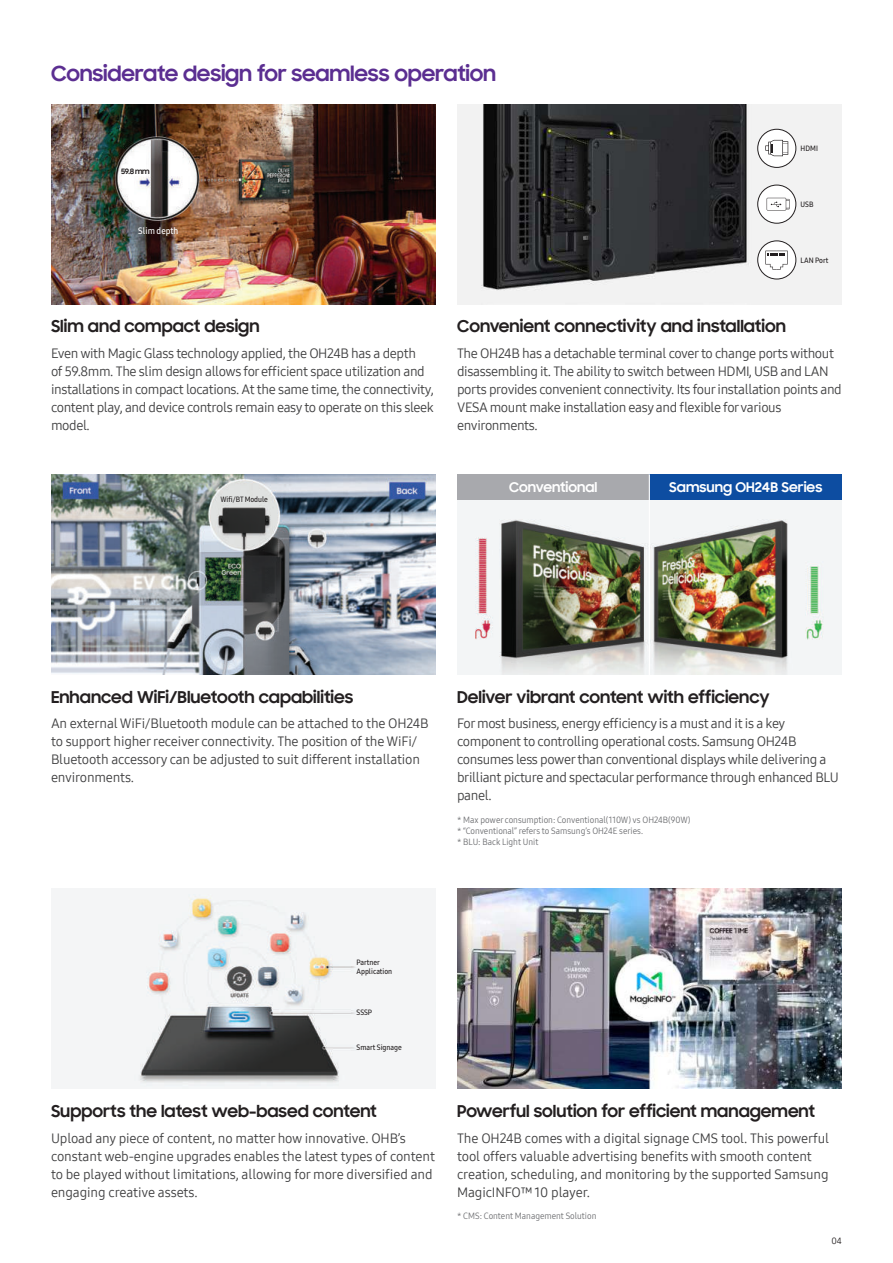
<style>
.page{position:relative;width:893px;height:1263px;background:#fff}
.page>*{position:absolute;margin:0;border:0;box-sizing:border-box;transform-origin:0 0}
.t1{font:700 21px "Samsung Sharp Sans";letter-spacing:-.01em;color:#5b2e91}
.t2{font:700 16.5px "Samsung Sharp Sans";color:#231f20}
.t3{font:13.5px/18px "Samsung One 400";letter-spacing:-.03em;color:#3e3e3f}
.t4{font:13.5px/18px "Samsung One 400";letter-spacing:-.01em;color:#3e3e3f}
.t5{font:700 13.5px "Samsung Sharp Sans";color:#fff}
.t6{font:9px/10.8px "Samsung One 400 C";color:#6d6e71}
.t7{font:9px "Samsung One 600 C";color:#fff}
.t8{font:9px "Samsung One 400";color:#231f20}
.t9{font:7.5px/9px "Samsung One 600 C";color:#231f20}
.t10{font:700 7.5px "Samsung Sharp Sans";color:#231f20}
</style>
<div class="page">
<img style="left:51px;top:889px;width:385px;height:200px">
<img style="left:457px;top:889px;width:385px;height:200px">
<img style="left:51px;top:104px;width:385px;height:200px">
<img style="left:457px;top:104px;width:385px;height:200px">
<div style="left:758px;top:185px;width:38px;height:38px;background:#fff;border-radius:50%"></div>
<div style="left:757px;top:185px;width:39px;height:38px;border:1px solid #231f20;border-radius:50%"></div>
<svg style="left:767px;top:198px;width:22px;height:12px"></svg>
<div style="left:758px;top:129px;width:38px;height:38px;background:#fff;border-radius:50%"></div>
<div style="left:757px;top:129px;width:39px;height:39px;border:1px solid #231f20;border-radius:50%"></div>
<svg style="left:765px;top:140px;width:23px;height:16px"></svg>
<div style="left:758px;top:241px;width:38px;height:38px;background:#fff;border-radius:50%"></div>
<div style="left:757px;top:241px;width:39px;height:38px;border:1px solid #231f20;border-radius:50%"></div>
<svg style="left:765px;top:251px;width:23px;height:19px"></svg>
<img style="left:51px;top:474px;width:385px;height:200px">
<img style="left:457px;top:500px;width:385px;height:174px">
<div style="left:457px;top:474px;width:192px;height:26px;background:#a8a9ad"></div>
<div style="left:649px;top:474px;width:193px;height:26px;background:#0d4da1"></div>
<hr style="left:649px;top:474px;width:1px;height:205px;background:#fff">
<h1 class="t1" style="left:51px;top:64px;width:447px">Considerate design for seamless operation</h1>
<p class="t10" style="left:121px;top:168px;width:30px">59.8 mm</p>
<p class="t7" style="left:138px;top:227px;width:42px">Slim depth</p>
<p class="t9" style="left:801px;top:145px;width:19px">HDMI</p>
<p class="t9" style="left:801px;top:200px;width:14px">USB</p>
<p class="t9" style="left:801px;top:256px;width:29px">LAN Port</p>
<p class="t2" style="left:51px;top:319px;width:210px">Slim and compact design</p>
<p class="t2" style="left:457px;top:319px;width:330px">Convenient connectivity and installation</p>
<p class="t3" style="left:51px;top:344px;width:384px">Even with Magic Glass technology applied, the OH24B has a depth<br>of 59.8mm. The slim design allows for efficient space utilization and installations in compact locations. At the same time, the connectivity, content play, and device controls remain easy to operate on this sleek model.</p>
<p class="t3" style="left:457px;top:344px;width:386px">The OH24B has a detachable terminal cover to change ports without disassembling it. The ability to switch between HDMI, USB and LAN ports provides convenient connectivity. Its four installation points and VESA mount make installation easy and flexible for various environments.</p>
<p class="t9" style="left:220px;top:495px;width:49px">Wifi/BT Module</p>
<p class="t5" style="left:509px;top:481px;width:90px">Conventional</p>
<p class="t5" style="left:669px;top:481px;width:155px">Samsung OH24B Series</p>
<p class="t2" style="left:51px;top:689px;width:304px">Enhanced WiFi/Bluetooth capabilities</p>
<p class="t3" style="left:51px;top:714px;width:379px">An external WiFi/Bluetooth module can be attached to the OH24B to support higher receiver connectivity. The position of the WiFi/ Bluetooth accessory can be adjusted to suit different installation environments.</p>
<p class="t2" style="left:457px;top:689px;width:314px">Deliver vibrant content with efficiency</p>
<p class="t3" style="left:457px;top:714px;width:383px">For most business, energy efficiency is a must and it is a key component to controlling operational costs. Samsung OH24B consumes less power than conventional displays while delivering a brilliant picture and spectacular performance through enhanced BLU panel.</p>
<p class="t6" style="left:457px;top:815px;width:235px">* Max power consumption: Conventional(110W) vs OH24B(90W) * “Conventional” refers to Samsung’s OH24E series.<br>* BLU: Back Light Unit</p>
<p class="t9" style="left:357px;top:959px;width:37px">Partner<br>Application</p>
<p class="t9" style="left:357px;top:1008px;width:17px">SSSP</p>
<p class="t9" style="left:357px;top:1043px;width:47px">Smart Signage</p>
<p class="t2" style="left:51px;top:1104px;width:327px">Supports the latest web-based content</p>
<p class="t4" style="left:51px;top:1128px;width:385px">Upload any piece of content, no matter how innovative. OHB’s constant web-engine upgrades enables the latest types of content to be played without limitations, allowing for more diversified and engaging creative assets.</p>
<p class="t2" style="left:457px;top:1104px;width:359px">Powerful solution for efficient management</p>
<p class="t4" style="left:457px;top:1128px;width:374px">The OH24B comes with a digital signage CMS tool. This powerful tool offers valuable advertising benefits with smooth content creation, scheduling, and monitoring by the supported Samsung MagicINFO™ 10 player.</p>
<p class="t6" style="left:457px;top:1211px;width:141px">* CMS: Content Management Solution</p>
<p class="t8" style="left:831px;top:1235px;width:12px">04</p>
</div>
